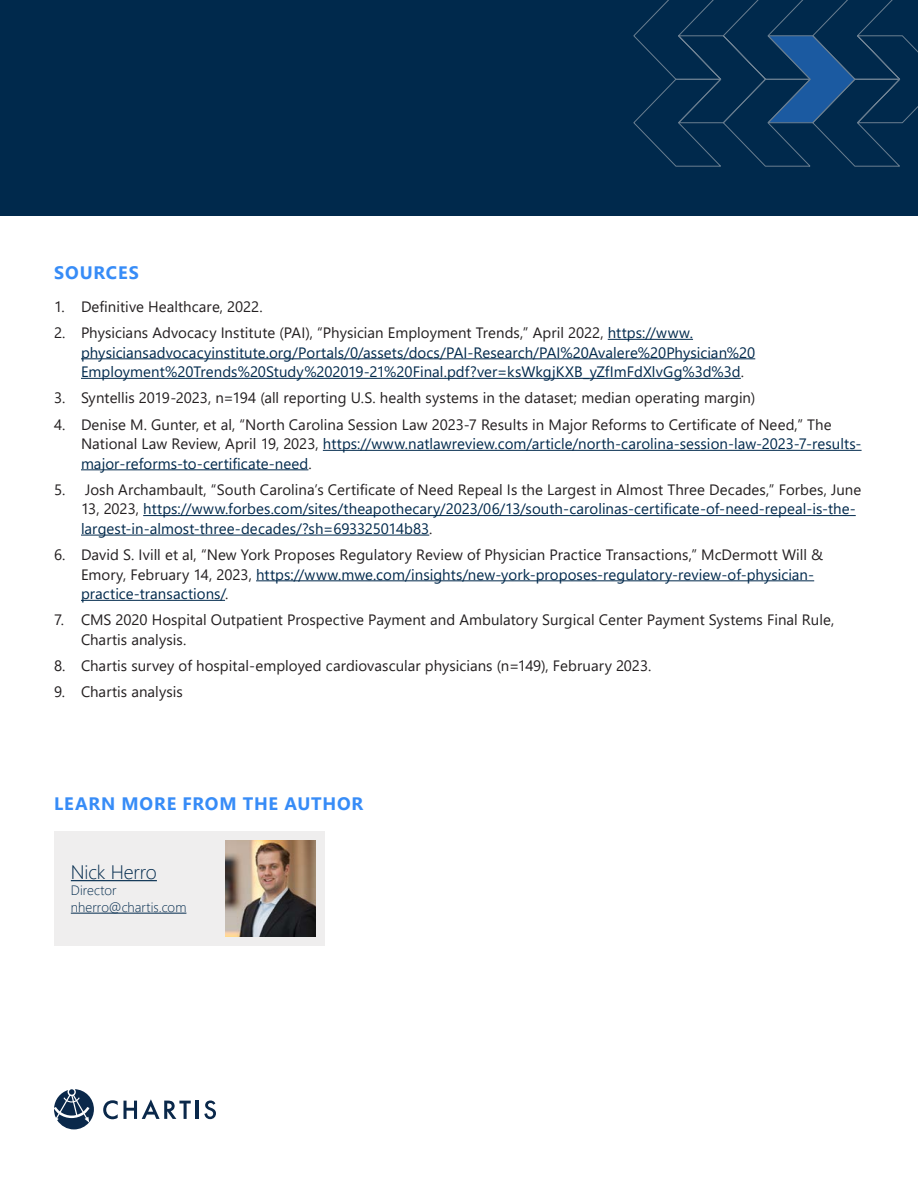
<style>
.page{position:relative;width:918px;height:1188px;background:#fff}
.page>*{position:absolute;margin:0;border:0;box-sizing:border-box;transform-origin:0 0}
.Chartis_-_Author_Name{font:300 19.5px "Segoe UI";letter-spacing:-.01em;color:#00294c}
.Chartis_-_Heading_2{font:700 18px "Segoe UI";letter-spacing:.045em;color:#378cf7}
.t1{font:15px/19.5px "Segoe UI";letter-spacing:.005em;color:#231f20}
.t2{font:15px/19.5px "Segoe UI";letter-spacing:.005em;color:#00294c}
.Chartis_-_Author_Email{font:300 13.5px "Segoe UI";letter-spacing:.005em;color:#00294c}
.Chartis_-_Author_Title{font:300 13.5px "Segoe UI";letter-spacing:.01em;color:#00294c}
.s1{color:#231f20}
.s2{color:#00294c}
</style>
<div class="page">
<div style="left:0;top:0;width:918px;height:216px;background:#00294c"></div>
<svg style="left:633px;top:0;width:285px;height:167px"></svg>
<svg style="left:54px;top:1089px;width:40px;height:40px"></svg>
<hr style="left:196px;top:1101px;width:3px;height:18px;background:#0a284a">
<svg style="left:204px;top:1100px;width:12px;height:19px"></svg>
<svg style="left:103px;top:1099px;width:88px;height:20px"></svg>
<div style="left:54px;top:831px;width:271px;height:115px;background:#efeeee"></div>
<img style="left:226px;top:841px;width:90px;height:95px">
<hr style="left:71px;top:880px;width:86px;height:1px;background:#00294c">
<hr style="left:71px;top:913px;width:115px;height:1px;background:#00294c">
<hr style="left:608px;top:339px;width:85px;height:1px;background:#00294c">
<hr style="left:81px;top:358px;width:674px;height:1px;background:#00294c">
<hr style="left:81px;top:378px;width:660px;height:1px;background:#00294c">
<hr style="left:323px;top:450px;width:539px;height:1px;background:#00294c">
<hr style="left:81px;top:469px;width:227px;height:1px;background:#00294c">
<hr style="left:143px;top:515px;width:713px;height:1px;background:#00294c">
<hr style="left:81px;top:535px;width:348px;height:1px;background:#00294c">
<hr style="left:256px;top:580px;width:558px;height:1px;background:#00294c">
<hr style="left:81px;top:600px;width:144px;height:1px;background:#00294c">
<p class="Chartis_-_Heading_2" style="left:54px;top:255px;width:86px">SOURCES</p>
<p class="t1" style="left:54px;top:295px;width:210px">1. Definitive Healthcare, 2022.</p>
<p class="t2" style="left:81px;top:322px;width:676px;text-indent:-27px"><span class="s1">2. Physicians Advocacy Institute (PAI), “Physician Employment Trends,” April 2022,</span> https://www. physiciansadvocacyinstitute.org/Portals/0/assets/docs/PAI-Research/PAI%20Avalere%20Physician%20<br>Employment%20Trends%20Study%202019-21%20Final.pdf?ver=ksWkgjKXB_yZfImFdXlvGg%3d%3d<span class="s1">.</span></p>
<p class="t1" style="left:54px;top:387px;width:703px">3. Syntellis 2019-2023, n=194 (all reporting U.S. health systems in the dataset; median operating margin)</p>
<p class="t1" style="left:81px;top:413px;width:782px;text-indent:-27px">4. Denise M. Gunter, et al, “North Carolina Session Law 2023-7 Results in Major Reforms to Certificate of Need,” The<br>National Law Review, April 19, 2023, <span class="s2">https://www.natlawreview.com/article/north-carolina-session-law-2023-7-results&shy;major-reforms-to-certificate-need</span>.</p>
<p class="t2" style="left:81px;top:478px;width:782px;text-indent:-27px"><span class="s1">5. Josh Archambault, “South Carolina’s Certificate of Need Repeal Is the Largest in Almost Three Decades,” Forbes, June<br>13, 2023,</span> https://www.forbes.com/sites/theapothecary/2023/06/13/south-carolinas-certificate-of-need-repeal-is-the&shy;largest-in-almost-three-decades/?sh=693325014b83<span class="s1">.</span></p>
<p class="t1" style="left:81px;top:544px;width:744px;text-indent:-27px">6. David S. Ivill et al, “New York Proposes Regulatory Review of Physician Practice Transactions,” McDermott Will &amp;<br>Emory, February 14, 2023, <span class="s2">https://www.mwe.com/insights/new-york-proposes-regulatory-review-of-physician&shy;practice-transactions/</span>.</p>
<p class="t1" style="left:81px;top:609px;width:755px;text-indent:-27px">7. CMS 2020 Hospital Outpatient Prospective Payment and Ambulatory Surgical Center Payment Systems Final Rule,<br>Chartis analysis.</p>
<p class="t1" style="left:54px;top:655px;width:599px">8. Chartis survey of hospital-employed cardiovascular physicians (n=149), February 2023.</p>
<p class="t1" style="left:54px;top:681px;width:130px">9. Chartis analysis</p>
<p class="Chartis_-_Heading_2" style="left:54px;top:786px;width:310px">LEARN MORE FROM THE AUTHOR</p>
<p class="Chartis_-_Author_Name" style="left:71px;top:854px;width:88px">Nick Herro</p>
<p class="Chartis_-_Author_Title" style="left:71px;top:878px;width:47px">Director</p>
<p class="Chartis_-_Author_Email" style="left:71px;top:894px;width:117px">nherro@chartis.com</p>
</div>
